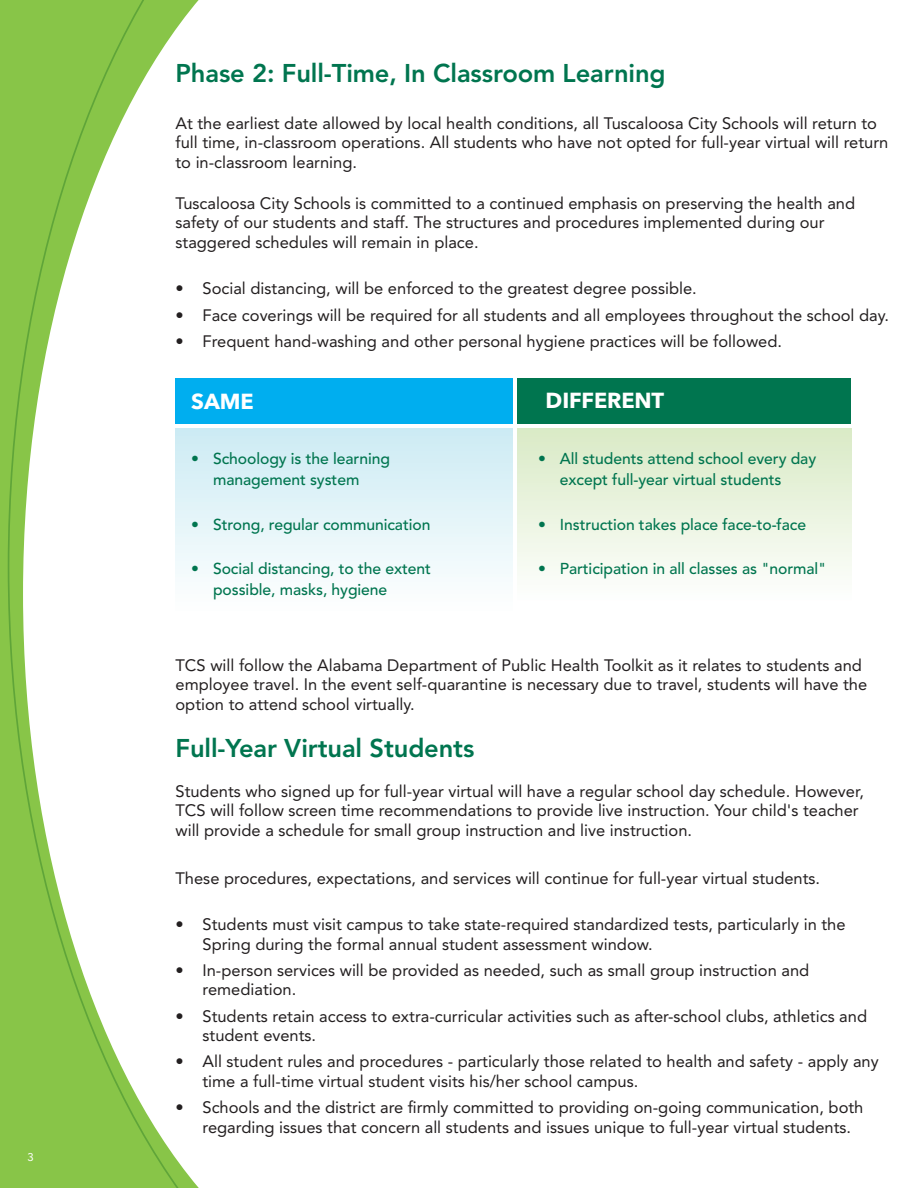
<style>
.page{position:relative;width:918px;height:1188px;background:#fff}
.page>*{position:absolute;margin:0;border:0;box-sizing:border-box;transform-origin:0 0}
.Regualar_Headlines{font:800 25.5px "Avenir LT Std";letter-spacing:-.005em;color:#00754f}
.Secondary_Headers{font:700 21.75px "Avenir Next";letter-spacing:-.005em;color:#fff}
.Regualar_Headlines-2{font:16.5px/19.5px "Avenir LT Std";color:#231f20}
.t1{font:500 15.75px/20.5px "Avenir LT Std";letter-spacing:-.005em;color:#00754f}
.Secondary_Headers-2{font:11.25px "Avenir LT Std";color:#fff}
</style>
<div class="page">
<div style="left:517px;top:428px;width:334px;height:174px;background:linear-gradient(to bottom,#d9eac5,#fefefe)"></div>
<div style="left:176px;top:428px;width:336px;height:185px;background:linear-gradient(to bottom,#ccebf4,#fffffe)"></div>
<div style="left:176px;top:378px;width:337px;height:46px;background:#00aeef"></div>
<div style="left:517px;top:378px;width:334px;height:46px;background:#00754f"></div>
<svg style="left:0;top:0;width:233px;height:1188px"></svg>
<p class="Secondary_Headers-2" style="left:28px;top:1150px;width:8px">3</p>
<p class="Regualar_Headlines" style="left:176px;top:58px;width:492px">Phase 2: Full-Time, In Classroom Learning</p>
<p class="Regualar_Headlines-2" style="left:176px;top:113px;width:714px">At the earliest date allowed by local health conditions, all Tuscaloosa City Schools will return to full time, in-classroom operations. All students who have not opted for full-year virtual will return to in-classroom learning.</p>
<p class="Regualar_Headlines-2" style="left:176px;top:194px;width:681px">Tuscaloosa City Schools is committed to a continued emphasis on preserving the health and safety of our students and staff. The structures and procedures implemented during our staggered schedules will remain in place.</p>
<p class="Regualar_Headlines-2" style="left:176px;top:279px;width:523px">• Social distancing, will be enforced to the greatest degree possible.</p>
<p class="Regualar_Headlines-2" style="left:176px;top:305px;width:715px">• Face coverings will be required for all students and all employees throughout the school day.</p>
<p class="Regualar_Headlines-2" style="left:176px;top:332px;width:608px">• Frequent hand-washing and other personal hygiene practices will be followed.</p>
<p class="Secondary_Headers" style="left:191px;top:383px;width:64px">SAME</p>
<p class="Secondary_Headers" style="left:546px;top:381px;width:120px">DIFFERENT</p>
<p class="t1" style="left:191px;top:449px;width:200px;text-align:center">• Schoology is the learning management system</p>
<p class="t1" style="left:191px;top:514px;width:241px">• Strong, regular communication</p>
<p class="t1" style="left:213px;top:559px;width:219px;text-indent:-22px">• Social distancing, to the extent possible, masks, hygiene</p>
<p class="t1" style="left:560px;top:449px;width:258px;text-indent:-22px">• All students attend school every day except full-year virtual students</p>
<p class="t1" style="left:538px;top:514px;width:269px">• Instruction takes place face-to-face</p>
<p class="t1" style="left:538px;top:559px;width:290px">• Participation in all classes as "normal"</p>
<p class="Regualar_Headlines-2" style="left:176px;top:656px;width:693px">TCS will follow the Alabama Department of Public Health Toolkit as it relates to students and employee travel. In the event self-quarantine is necessary due to travel, students will have the option to attend school virtually.</p>
<p class="Regualar_Headlines" style="left:176px;top:733px;width:300px">Full-Year Virtual Students</p>
<p class="Regualar_Headlines-2" style="left:176px;top:781px;width:690px">Students who signed up for full-year virtual will have a regular school day schedule. However,<br>TCS will follow screen time recommendations to provide live instruction. Your child's teacher will provide a schedule for small group instruction and live instruction.</p>
<p class="Regualar_Headlines-2" style="left:176px;top:868px;width:646px">These procedures, expectations, and services will continue for full-year virtual students.</p>
<p class="Regualar_Headlines-2" style="left:202px;top:915px;width:645px;text-indent:-27px">• Students must visit campus to take state-required standardized tests, particularly in the<br>Spring during the formal annual student assessment window.</p>
<p class="Regualar_Headlines-2" style="left:202px;top:961px;width:608px;text-indent:-27px">• In-person services will be provided as needed, such as small group instruction and remediation.</p>
<p class="Regualar_Headlines-2" style="left:202px;top:1006px;width:666px;text-indent:-27px">• Students retain access to extra-curricular activities such as after-school clubs, athletics and student events.</p>
<p class="Regualar_Headlines-2" style="left:202px;top:1052px;width:678px;text-indent:-27px">• All student rules and procedures - particularly those related to health and safety - apply any time a full-time virtual student visits his/her school campus.</p>
<p class="Regualar_Headlines-2" style="left:202px;top:1098px;width:662px;text-indent:-27px">• Schools and the district are firmly committed to providing on-going communication, both regarding issues that concern all students and issues unique to full-year virtual students.</p>
</div>
